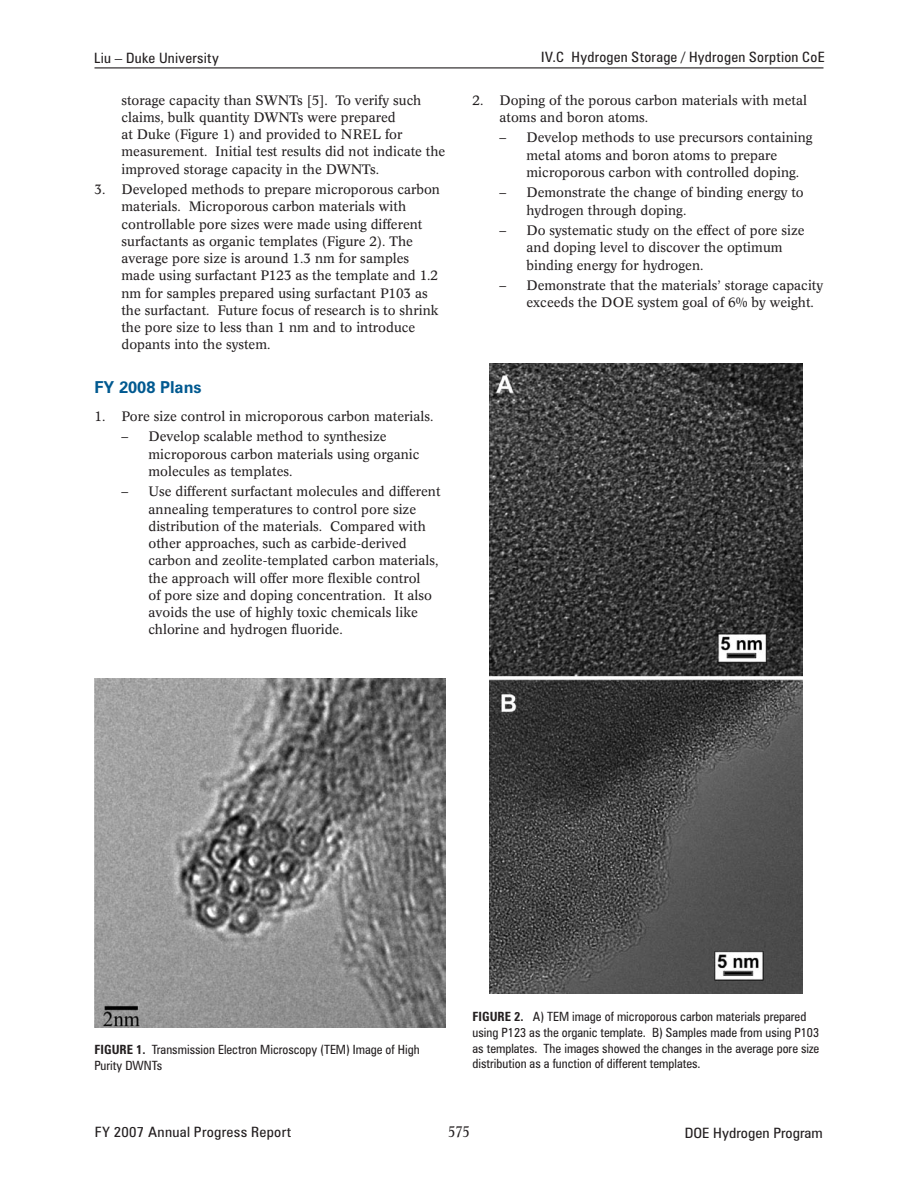
<style>
.page{position:relative;width:918px;height:1188px;background:#fff}
.page>*{position:absolute;margin:0;border:0;box-sizing:border-box;transform-origin:0 0}
._1_RptObjHead{font:700 16.5px "Zurich BT";color:#005990}
.t1{font:condensed 15px "Concorde BE";color:#231f20}
._11_Header_R{font:condensed 14.25px "Zurich BT";letter-spacing:.02em;color:#231f20;scale:1.08 1}
._11_Header_R-2{font:condensed 14.25px "Zurich BT";letter-spacing:.02em;color:#231f20;scale:1.05 1}
._11_Header_L{font:condensed 14.25px "Zurich BT";letter-spacing:.02em;color:#231f20;scale:1.05 1}
._1_Bulleted_ABC{font:13.5px/17.2px "Concorde BE";color:#231f20}
._1_SubBulleted_Last{font:13.5px/17.2px "Concorde BE";color:#231f20}
._1_SubBulleted{font:13.5px/17.2px "Concorde BE";color:#231f20}
.t2{font:13.5px "Zurich BT";color:#231f20}
._1_FigureTitle{font:condensed 12.75px/15.8px "Zurich BT";color:#231f20}
.s1{font-weight:700}
</style>
<div class="page">
<hr style="left:94px;top:67px;width:730px;height:1px;background:#231f20">
<img style="left:490px;top:363px;width:313px;height:630px">
<img style="left:94px;top:679px;width:352px;height:348px">
<p class="_11_Header_L" style="left:94px;top:49px;width:120px">Liu – Duke University</p>
<p class="_11_Header_R-2" style="left:541px;top:49px;width:271px">IV.C Hydrogen Storage / Hydrogen Sorption CoE</p>
<p class="_1_Bulleted_ABC" style="left:122px;top:91px;width:325px">storage capacity than SWNTs [5]. To verify such claims, bulk quantity DWNTs were prepared<br>at Duke (Figure 1) and provided to NREL for measurement. Initial test results did not indicate the improved storage capacity in the DWNTs.</p>
<p class="_1_Bulleted_ABC" style="left:122px;top:181px;width:320px;text-indent:-27px">3. Developed methods to prepare microporous carbon materials. Microporous carbon materials with controllable pore sizes were made using different surfactants as organic templates (Figure 2). The average pore size is around 1.3 nm for samples made using surfactant P123 as the template and 1.2 nm for samples prepared using surfactant P103 as the surfactant. Future focus of research is to shrink the pore size to less than 1 nm and to introduce dopants into the system.</p>
<p class="_1_RptObjHead" style="left:94px;top:377px;width:109px">FY 2008 Plans</p>
<p class="_1_Bulleted_ABC" style="left:94px;top:408px;width:340px">1. Pore size control in microporous carbon materials.</p>
<p class="_1_SubBulleted" style="left:148px;top:428px;width:273px">Develop scalable method to synthesize microporous carbon materials using organic molecules as templates.</p>
<p class="_1_SubBulleted_Last" style="left:148px;top:483px;width:294px">Use different surfactant molecules and different annealing temperatures to control pore size distribution of the materials. Compared with other approaches, such as carbide-derived carbon and zeolite-templated carbon materials, the approach will offer more flexible control<br>of pore size and doping concentration. It also avoids the use of highly toxic chemicals like chlorine and hydrogen fluoride.</p>
<p class="_1_Bulleted_ABC" style="left:500px;top:91px;width:309px;text-indent:-27px">2. Doping of the porous carbon materials with metal atoms and boron atoms.</p>
<p class="_1_SubBulleted" style="left:526px;top:129px;width:288px">Develop methods to use precursors containing metal atoms and boron atoms to prepare microporous carbon with controlled doping.</p>
<p class="_1_SubBulleted" style="left:526px;top:184px;width:279px">Demonstrate the change of binding energy to hydrogen through doping.</p>
<p class="_1_SubBulleted" style="left:526px;top:222px;width:280px">Do systematic study on the effect of pore size and doping level to discover the optimum binding energy for hydrogen.</p>
<p class="_1_SubBulleted_Last" style="left:526px;top:277px;width:298px">Demonstrate that the materials’ storage capacity exceeds the DOE system goal of 6% by weight.</p>
<p class="t2" style="left:500px;top:129px;width:8px">–</p>
<p class="t2" style="left:500px;top:184px;width:8px">–</p>
<p class="t2" style="left:500px;top:222px;width:8px">–</p>
<p class="t2" style="left:500px;top:277px;width:8px">–</p>
<p class="t2" style="left:122px;top:428px;width:8px">–</p>
<p class="t2" style="left:122px;top:483px;width:8px">–</p>
<p class="_1_FigureTitle" style="left:94px;top:1041px;width:327px"><span class="s1">FIGURE 1.</span> Transmission Electron Microscopy (TEM) Image of High<br>Purity DWNTs</p>
<p class="_1_FigureTitle" style="left:472px;top:1009px;width:348px"><span class="s1">FIGURE 2.</span> A) TEM image of microporous carbon materials prepared using P123 as the organic template. B) Samples made from using P103 as templates. The images showed the changes in the average pore size distribution as a function of different templates.</p>
<p class="_11_Header_R" style="left:95px;top:1124px;width:184px">FY 2007 Annual Progress Report</p>
<p class="t1" style="left:448px;top:1123px;width:23px">575</p>
<p class="_11_Header_R" style="left:685px;top:1124px;width:129px">DOE Hydrogen Program</p>
</div>
